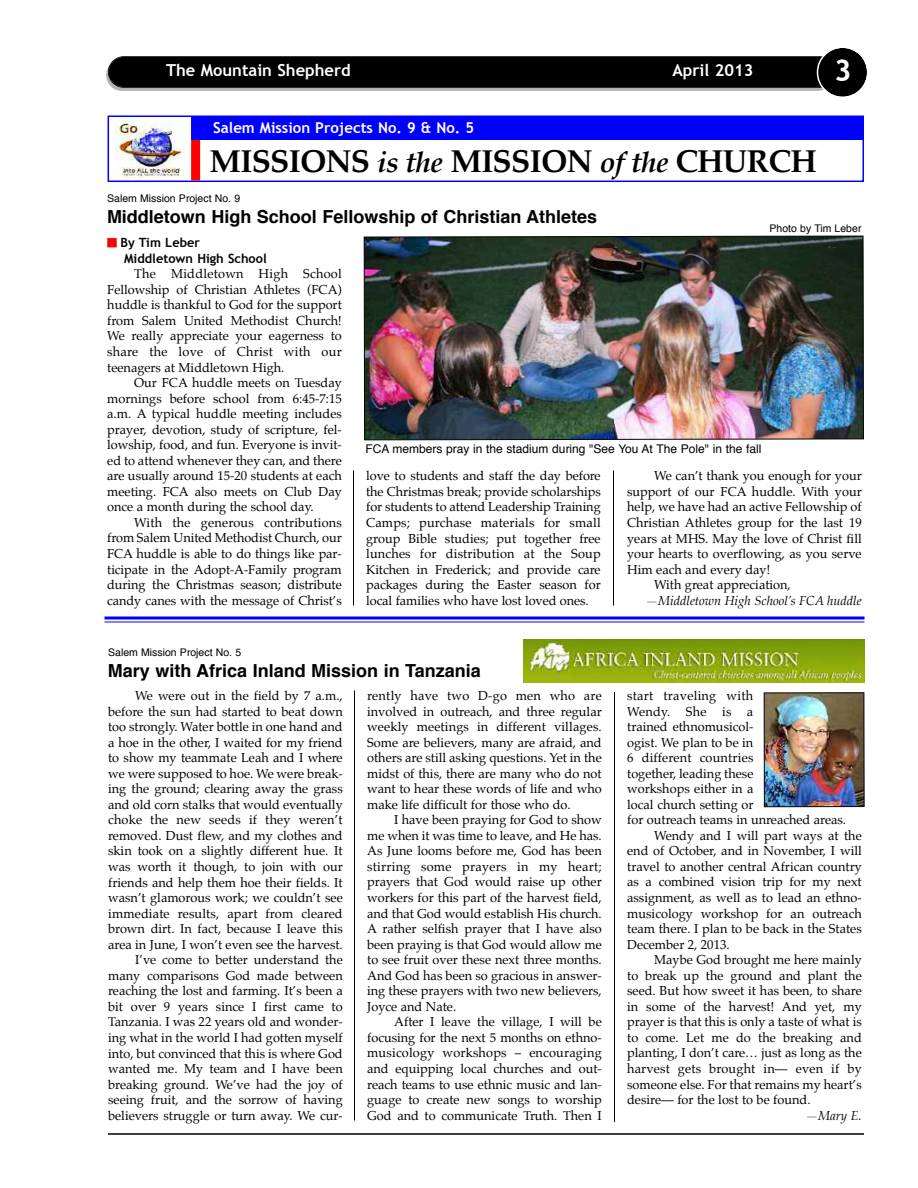
<style>
.page{position:relative;width:918px;height:1188px;background:#fff}
.page>*{position:absolute;margin:0;border:0;box-sizing:border-box;transform-origin:0 0}
.t1{font:700 31.5px "Palatino";letter-spacing:-.025em;color:#000}
.t2{font:700 30px "Trebuchet MS";color:#fff}
.t3{font:700 18px "Helvetica";color:#000}
.t4{font:700 16.5px "Trebuchet MS";color:#fff}
.t5{font:700 15px "Trebuchet MS";color:#fff}
.t6{font:12.75px/15.6px "Palatino";color:#000;text-align:justify}
.t7{font:italic 12.75px "Palatino";color:#000}
.t8{font:700 12.75px/15.6px "Trebuchet MS";color:#000}
.t9{font:12.75px "Palatino";letter-spacing:.02em;color:#000}
.t10{font:12px "Helvetica";color:#000}
.t11{font:10.5px "Helvetica";color:#000}
.s1{font-style:italic;font-size:28.5px}
.s2{color:#f00}
</style>
<div class="page">
<div style="left:106px;top:59px;width:728px;height:32px;background:#b3b3b3;border-radius:16px"></div>
<div style="left:109px;top:57px;width:726px;height:30px;background:#000;border-radius:15px"></div>
<div style="left:108px;top:56px;width:727px;height:32px;border:2px solid #000;border-radius:16px"></div>
<svg style="left:817px;top:48px;width:50px;height:49px"></svg>
<hr style="left:108px;top:1133px;width:756px;height:2px;background:#000">
<div style="left:108px;top:116px;width:756px;height:66px;border:2px solid #00f"></div>
<div style="left:191px;top:117px;width:9px;height:64px;background:#f00"></div>
<div style="left:191px;top:116px;width:673px;height:24px;background:#00f"></div>
<div style="left:110px;top:118px;width:80px;height:61px;background:#fff"></div>
<img style="left:116px;top:119px;width:68px;height:59px">
<img style="left:363px;top:235px;width:501px;height:206px">
<svg style="left:105px;top:616px;width:759px;height:4px;background:#3f3fff"></svg>
<hr style="left:105px;top:622px;width:759px;height:1px;background:#00f">
<img style="left:766px;top:694px;width:97px;height:111px">
<div style="left:764px;top:692px;width:101px;height:115px;border:1px solid #000"></div>
<hr style="left:354px;top:690px;width:1px;height:430px;background:#000">
<hr style="left:614px;top:692px;width:1px;height:430px;background:#000">
<img style="left:524px;top:639px;width:340px;height:44px">
<hr style="left:613px;top:471px;width:1px;height:135px;background:#000">
<hr style="left:353px;top:470px;width:1px;height:135px;background:#000">
<p class="t4" style="left:166px;top:61px;width:186px">The Mountain Shepherd</p>
<p class="t4" style="left:672px;top:61px;width:83px">April 2013</p>
<h2 class="t2" style="left:834px;top:52px;width:19px">3</h2>
<p class="t5" style="left:213px;top:119px;width:262px">Salem Mission Projects No. 9 &amp; No. 5</p>
<h1 class="t1" style="left:210px;top:146px;width:609px">MISSIONS <span class="s1">is the</span> MISSION <span class="s1">of the</span> CHURCH</h1>
<p class="t11" style="left:107px;top:194px;width:135px">Salem Mission Project No. 9</p>
<p class="t8" style="left:124px;top:235px;width:144px;text-indent:-17px"><span class="s2">■</span> By Tim Leber<br>Middletown High School</p>
<p class="t6" style="left:107px;top:267px;width:236px;text-indent:27px">The Middletown High School Fellowship of Christian Athletes (FCA) huddle is thankful to God for the support from Salem United Methodist Church!<br>We really appreciate your eagerness to share the love of Christ with our teenagers at Middletown High.</p>
<p class="t6" style="left:107px;top:376px;width:236px;text-indent:27px">Our FCA huddle meets on Tuesday mornings before school from 6:45-7:15 a.m. A typical huddle meeting includes prayer, devotion, study of scripture, fel&shy;lowship, food, and fun. Everyone is invit&shy;ed to attend whenever they can, and there are usually around 15-20 students at each meeting. FCA also meets on Club Day once a month during the school day.</p>
<p class="t6" style="left:107px;top:516px;width:236px;text-indent:27px">With the generous contributions from Salem United Methodist Church, our FCA huddle is able to do things like par&shy;ticipate in the Adopt-A-Family program during the Christmas season; distribute candy canes with the message of Christ’s</p>
<h3 class="t3" style="left:107px;top:209px;width:492px">Middletown High School Fellowship of Christian Athletes</h3>
<p class="t11" style="left:770px;top:224px;width:93px">Photo by Tim Leber</p>
<p class="t10" style="left:366px;top:444px;width:397px">FCA members pray in the stadium during "See You At The Pole" in the fall</p>
<p class="t6" style="left:366px;top:469px;width:236px">love to students and staff the day before the Christmas break; provide scholarships for students to attend Leadership Training Camps; purchase materials for small group Bible studies; put together free lunches for distribution at the Soup Kitchen in Frederick; and provide care packages during the Easter season for local families who have lost loved ones.</p>
<p class="t6" style="left:654px;top:469px;width:209px">We can’t thank you enough for your</p>
<p class="t6" style="left:627px;top:485px;width:236px">support of our FCA huddle. With your</p>
<p class="t6" style="left:627px;top:500px;width:236px">help, we have had an active Fellowship of</p>
<p class="t6" style="left:627px;top:516px;width:236px">Christian Athletes group for the last 19</p>
<p class="t6" style="left:627px;top:531px;width:236px">years at MHS. May the love of Christ fill</p>
<p class="t6" style="left:627px;top:547px;width:236px">your hearts to overflowing, as you serve</p>
<p class="t6" style="left:627px;top:562px;width:145px">Him each and every day!</p>
<p class="t6" style="left:654px;top:578px;width:138px">With great appreciation,</p>
<p class="t7" style="left:645px;top:594px;width:218px">—Middletown High School’s FCA huddle</p>
<p class="t11" style="left:108px;top:648px;width:135px">Salem Mission Project No. 5</p>
<h3 class="t3" style="left:108px;top:663px;width:374px">Mary with Africa Inland Mission in Tanzania</h3>
<p class="t6" style="left:108px;top:689px;width:236px;text-align:right">We were out in the field by 7 a.m., before the sun had started to beat down too strongly. Water bottle in one hand and a hoe in the other, I waited for my friend to show my teammate Leah and I where we were supposed to hoe. We were break&shy;ing the ground; clearing away the grass and old corn stalks that would eventually choke the new seeds if they weren’t removed. Dust flew, and my clothes and skin took on a slightly different hue. It was worth it though, to join with our friends and help them hoe their fields. It wasn’t glamorous work; we couldn’t see immediate results, apart from cleared brown dirt. In fact, because I leave this area in June, I won’t even see the harvest.<br>I’ve come to better understand the many comparisons God made between reaching the lost and farming. It’s been a bit over 9 years since I first came to Tanzania. I was 22 years old and wonder&shy;ing what in the world I had gotten myself into, but convinced that this is where God wanted me. My team and I have been breaking ground. We’ve had the joy of seeing fruit, and the sorrow of having believers struggle or turn away. We cur-</p>
<p class="t6" style="left:367px;top:689px;width:236px">rently have two D-go men who are involved in outreach, and three regular weekly meetings in different villages.<br>Some are believers, many are afraid, and others are still asking questions. Yet in the midst of this, there are many who do not want to hear these words of life and who make life difficult for those who do.</p>
<p class="t6" style="left:367px;top:813px;width:236px;text-indent:27px">I have been praying for God to show me when it was time to leave, and He has.<br>As June looms before me, God has been stirring some prayers in my heart; prayers that God would raise up other workers for this part of the harvest field, and that God would establish His church.<br>A rather selfish prayer that I have also been praying is that God would allow me to see fruit over these next three months.<br>And God has been so gracious in answer&shy;ing these prayers with two new believers, Joyce and Nate.</p>
<p class="t6" style="left:367px;top:1015px;width:236px;text-indent:27px">After I leave the village, I will be focusing for the next 5 months on ethno&shy;musicology workshops – encouraging and equipping local churches and out&shy;reach teams to use ethnic music and lan&shy;guage to create new songs to worship God and to communicate Truth. Then I</p>
<p class="t9" style="left:627px;top:690px;width:128px">start traveling with</p>
<p class="t9" style="left:627px;top:705px;width:128px">Wendy. She is a</p>
<p class="t6" style="left:627px;top:720px;width:128px">trained ethnomusicol-</p>
<p class="t6" style="left:627px;top:735px;width:128px">ogist. We plan to be in</p>
<p class="t6" style="left:627px;top:751px;width:128px">6 different countries</p>
<p class="t6" style="left:627px;top:766px;width:128px">together, leading these</p>
<p class="t6" style="left:627px;top:782px;width:128px">workshops either in a</p>
<p class="t6" style="left:627px;top:798px;width:128px">local church setting or</p>
<p class="t6" style="left:627px;top:813px;width:220px">for outreach teams in unreached areas.</p>
<p class="t6" style="left:654px;top:829px;width:209px">Wendy and I will part ways at the</p>
<p class="t6" style="left:627px;top:844px;width:236px">end of October, and in November, I will</p>
<p class="t6" style="left:627px;top:860px;width:236px">travel to another central African country</p>
<p class="t6" style="left:627px;top:875px;width:236px">as a combined vision trip for my next</p>
<p class="t6" style="left:627px;top:891px;width:236px">assignment, as well as to lead an ethno-</p>
<p class="t6" style="left:627px;top:906px;width:236px">musicology workshop for an outreach</p>
<p class="t6" style="left:627px;top:922px;width:236px">team there. I plan to be back in the States</p>
<p class="t6" style="left:627px;top:937px;width:104px">December 2, 2013.</p>
<p class="t6" style="left:654px;top:953px;width:209px">Maybe God brought me here mainly</p>
<p class="t6" style="left:627px;top:968px;width:236px">to break up the ground and plant the</p>
<p class="t6" style="left:627px;top:984px;width:236px">seed. But how sweet it has been, to share</p>
<p class="t6" style="left:627px;top:1000px;width:236px">in some of the harvest! And yet, my</p>
<p class="t6" style="left:627px;top:1015px;width:236px">prayer is that this is only a taste of what is</p>
<p class="t6" style="left:627px;top:1031px;width:236px">to come. Let me do the breaking and</p>
<p class="t6" style="left:627px;top:1046px;width:236px">planting, I don’t care… just as long as the</p>
<p class="t6" style="left:627px;top:1062px;width:236px">harvest gets brought in— even if by</p>
<p class="t6" style="left:627px;top:1077px;width:236px">someone else. For that remains my heart’s</p>
<p class="t6" style="left:627px;top:1093px;width:185px">desire— for the lost to be found.</p>
<p class="t7" style="left:806px;top:1109px;width:58px">—Mary E.</p>
</div>
